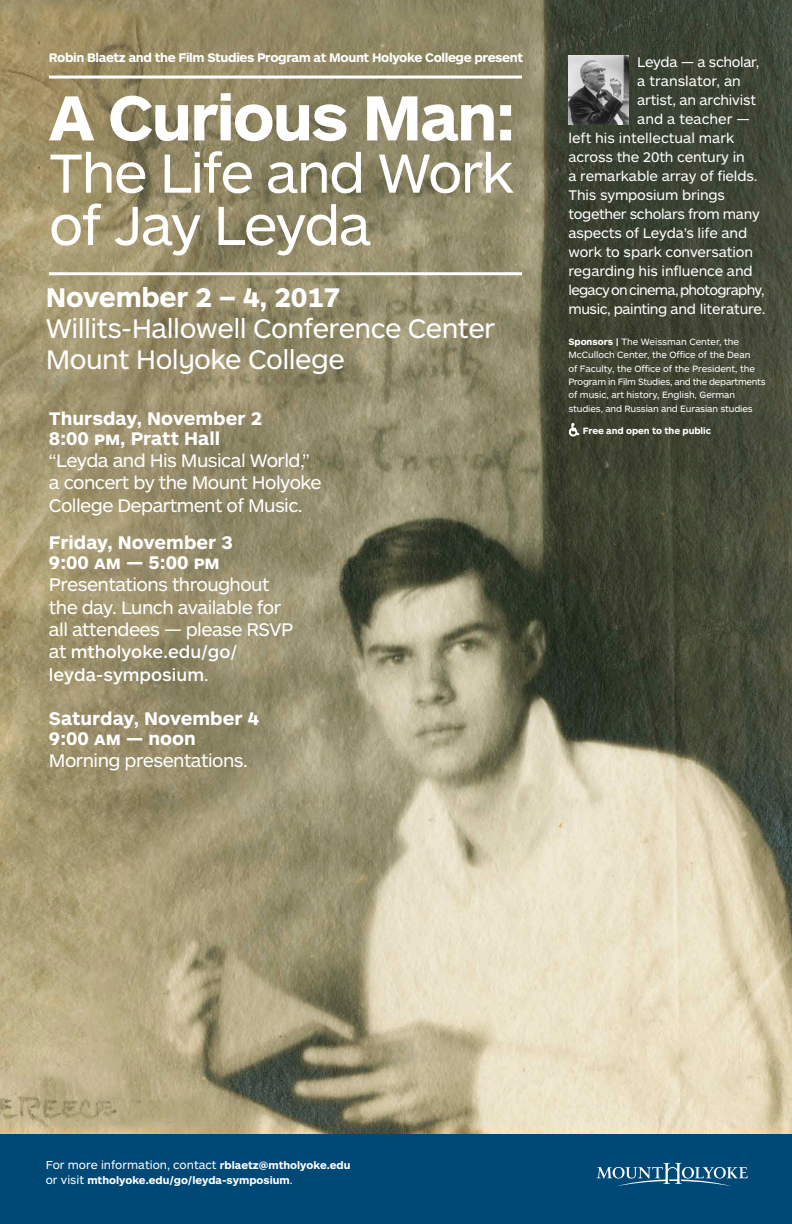
<style>
.page{position:relative;width:792px;height:1224px;background:#fff}
.page>*{position:absolute;margin:0;border:0;box-sizing:border-box;transform-origin:0 0}
.t1{font:700 66.1px "ARS Maquette Pro";letter-spacing:-.03em;color:#fff}
.t2{font:57.2px/52.3px "ARS Maquette Pro";letter-spacing:-.03em;color:#fff}
.t3{font:28px "ARS Maquette Pro";letter-spacing:-.02em;color:#fff}
.t4{font:700 28px "ARS Maquette Pro";letter-spacing:-.01em;color:#fff}
.t5{font:19px/22.3px "ARS Maquette Pro";letter-spacing:-.03em;color:#fff}
.t6{font:700 19px "ARS Maquette Pro";color:#fff}
.t7{font:500 18.1px/22.3px "ARS Maquette Pro";color:#fff}
.t8{font:14.5px "ARS Maquette Pro";letter-spacing:-.01em;color:#fff}
.t9{font:14.5px "ARS Maquette Pro";letter-spacing:-.05em;color:#fff}
.t10{font:700 13px "ARS Maquette Pro";letter-spacing:-.03em;color:#fff}
.t11{font:12px "ARS Maquette Pro";color:#fff}
.t12{font:700 11px "ARS Maquette Pro";color:#fff}
.t13{font:9.5px/13.3px "ARS Maquette Pro";letter-spacing:-.005em;color:#fff}
.t14{font:700 9.5px "ARS Maquette Pro";letter-spacing:-.01em;color:#fff}
.s1{font-weight:400;font-size:19px}
.s2{font-weight:400}
.s3{font-weight:700}
.s4{font-weight:700;font-size:11px}
.s5{font-weight:400;font-size:12px}
</style>
<div class="page">
<img style="left:0;top:0;width:792px;height:1134px">
<svg style="left:569px;top:423px;width:10px;height:13px"></svg>
<div style="left:0;top:1134px;width:792px;height:90px;background:#004976"></div>
<svg style="left:597px;top:1163px;width:151px;height:23px"></svg>
<hr style="left:49px;top:272px;width:473px;height:3px;background:#fff">
<hr style="left:49px;top:76px;width:473px;height:3px;background:#fff">
<img style="left:568px;top:55px;width:60px;height:69px">
<p class="t10" style="left:49px;top:49px;width:476px">Robin Blaetz and the Film Studies Program at Mount Holyoke College present</p>
<p class="t1" style="left:49px;top:74px;width:468px">A Curious Man:</p>
<p class="t2" style="left:49px;top:144px;width:467px">The Life and Work of Jay Leyda</p>
<p class="t4" style="left:46px;top:279px;width:296px">November 2 – 4, 2017</p>
<p class="t3" style="left:46px;top:310px;width:451px">Willits-Hallowell Conference Center</p>
<p class="t3" style="left:46px;top:341px;width:300px">Mount Holyoke College</p>
<p class="t6" style="left:49px;top:406px;width:215px">Thursday, November 2</p>
<p class="t6" style="left:49px;top:426px;width:173px">8:00 pm, Pratt Hall</p>
<p class="t5" style="left:49px;top:448px;width:274px">“Leyda and His Musical World,” a concert by the Mount Holyoke<br>College Department of Music.</p>
<p class="t6" style="left:49px;top:530px;width:185px">Friday, November 3</p>
<p class="t6" style="left:49px;top:550px;width:172px">9:00 am — 5:00 pm</p>
<p class="t5" style="left:49px;top:573px;width:246px">Presentations throughout the day. Lunch available for all attendees — please RSVP</p>
<p class="t7" style="left:49px;top:640px;width:190px"><span class="s1">at</span> mtholyoke.edu/go/ leyda-symposium<span class="s2">.</span></p>
<p class="t6" style="left:49px;top:706px;width:212px">Saturday, November 4</p>
<p class="t6" style="left:49px;top:726px;width:148px">9:00 am — noon</p>
<p class="t5" style="left:49px;top:748px;width:200px">Morning presentations.</p>
<p class="t8" style="left:637px;top:52px;width:124px">Leyda — a scholar,</p>
<p class="t8" style="left:637px;top:71px;width:105px">a translator, an</p>
<p class="t8" style="left:637px;top:90px;width:120px">artist, an archivist</p>
<p class="t8" style="left:637px;top:109px;width:114px">and a teacher —</p>
<p class="t8" style="left:568px;top:128px;width:167px">left his intellectual mark</p>
<p class="t8" style="left:568px;top:147px;width:178px">across the 20th century in</p>
<p class="t8" style="left:568px;top:166px;width:191px">a remarkable array of fields.</p>
<p class="t8" style="left:568px;top:185px;width:158px">This symposium brings</p>
<p class="t8" style="left:568px;top:204px;width:193px">together scholars from many</p>
<p class="t8" style="left:568px;top:223px;width:180px">aspects of Leyda’s life and</p>
<p class="t8" style="left:568px;top:242px;width:186px">work to spark conversation</p>
<p class="t8" style="left:568px;top:261px;width:186px">regarding his influence and</p>
<p class="t9" style="left:568px;top:280px;width:198px">legacy on cinema, photography,</p>
<p class="t8" style="left:568px;top:299px;width:199px">music, painting and literature.</p>
<p class="t13" style="left:568px;top:335px;width:199px"><span class="s3">Sponsors |</span> The Weissman Center, the McCulloch Center, the Office of the Dean<br>of Faculty, the Office of the President, the Program in Film Studies, and the departments of music, art history, English, German studies, and Russian and Eurasian studies</p>
<p class="t14" style="left:568px;top:424px;width:144px">♿ Free and open to the public</p>
<p class="t11" style="left:46px;top:1157px;width:306px">For more information, contact <span class="s4">rblaetz@mtholyoke.edu</span></p>
<p class="t12" style="left:46px;top:1173px;width:249px"><span class="s5">or visit</span> mtholyoke.edu/go/leyda-symposium<span class="s5">.</span></p>
</div>
